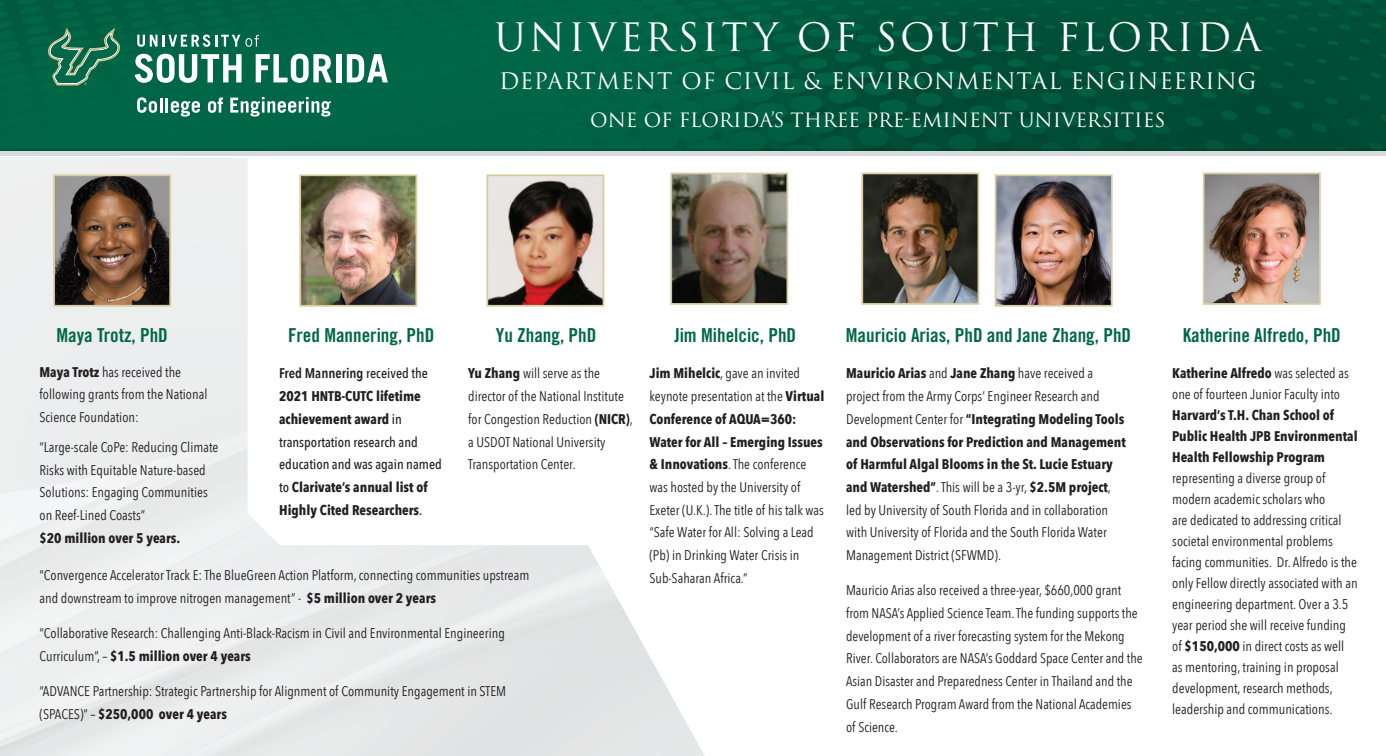
<style>
.page{position:relative;width:1386px;height:756px;background:#fff}
.page>*{position:absolute;margin:0;border:0;box-sizing:border-box;transform-origin:0 0}
.t1{font:38.15px "Trajan Pro 3";letter-spacing:.08em;color:#fff}
.t2{font:22.22px "Trajan Pro 3";letter-spacing:.04em;color:#fff}
.t3{font:19.25px "Trade Gothic LT Std Bd Cn 20";color:#006847}
.t4{font:19.25px "Trajan Pro 3";color:#fff}
.t5{font:14px/22.8px "Avenir Next Condensed";color:#231f20}
.t6{font:700 14px/22.8px "Avenir Next Condensed";color:#231f20}
.s1{font-weight:700}
.s2{font-weight:600}
.s3{font-weight:500}
</style>
<div class="page">
<img style="left:56px;top:177px;width:112px;height:127px">
<div style="left:53px;top:174px;width:118px;height:133px;border:2px solid #d7cb9f"></div>
<img style="left:1206px;top:176px;width:112px;height:126px">
<div style="left:1203px;top:173px;width:118px;height:132px;border:2px solid #d7cb9f"></div>
<img style="left:489px;top:177px;width:112px;height:127px">
<div style="left:486px;top:174px;width:118px;height:133px;border:2px solid #d7cb9f"></div>
<img style="left:302px;top:177px;width:112px;height:127px">
<div style="left:299px;top:174px;width:118px;height:133px;border:2px solid #d7cb9f"></div>
<img style="left:673px;top:176px;width:112px;height:126px">
<div style="left:670px;top:173px;width:118px;height:132px;border:2px solid #d7cb9f"></div>
<img style="left:864px;top:176px;width:112px;height:126px">
<div style="left:861px;top:173px;width:118px;height:132px;border:2px solid #d7cb9f"></div>
<img style="left:998px;top:177px;width:112px;height:127px">
<div style="left:995px;top:174px;width:118px;height:133px;border:2px solid #d7cb9f"></div>
<img style="left:0;top:0;width:1386px;height:149px">
<svg style="left:0;top:149px;width:1386px;height:7px;background:#98b1ac"></svg>
<svg style="left:48px;top:28px;width:72px;height:57px;background:#297a5a"></svg>
<svg style="left:137px;top:35px;width:122px;height:12px"></svg>
<svg style="left:135px;top:54px;width:107px;height:29px"></svg>
<svg style="left:256px;top:54px;width:76px;height:29px"></svg>
<div style="left:336px;top:54px;width:5px;height:28px;background:#fff"></div>
<svg style="left:347px;top:54px;width:41px;height:28px"></svg>
<svg style="left:137px;top:97px;width:63px;height:20px"></svg>
<svg style="left:208px;top:97px;width:15px;height:16px"></svg>
<svg style="left:230px;top:97px;width:101px;height:20px"></svg>
<p class="t1" style="left:495px;top:11px;width:768px">UNIVERSITY OF SOUTH FLORIDA</p>
<p class="t2" style="left:499px;top:66px;width:759px">DEPARTMENT OF CIVIL &amp; ENVIRONMENTAL ENGINEERING</p>
<p class="t4" style="left:590px;top:107px;width:577px">ONE OF FLORIDA’S THREE PRE-EMINENT UNIVERSITIES</p>
<p class="t3" style="left:56px;top:323px;width:113px">Maya Trotz, PhD</p>
<p class="t3" style="left:288px;top:323px;width:148px">Fred Mannering, PhD</p>
<p class="t3" style="left:496px;top:323px;width:102px">Yu Zhang, PhD</p>
<p class="t3" style="left:674px;top:323px;width:123px">Jim Mihelcic, PhD</p>
<p class="t3" style="left:846px;top:323px;width:287px">Mauricio Arias, PhD and Jane Zhang, PhD</p>
<p class="t5" style="left:40px;top:360px;width:169px"><span class="s1">Maya Trotz</span> has received the following grants from the National<br>Science Foundation:</p>
<p class="t5" style="left:40px;top:435px;width:180px">“Large-scale CoPe: Reducing Climate<br>Risks with Equitable Nature-based<br>Solutions: Engaging Communities on Reef-Lined Coasts”<br><span class="s1">$20 million over 5 years.</span></p>
<p class="t6" style="left:279px;top:362px;width:164px"><span class="s2">Fred Mannering</span> <span class="s3">received the<br></span>2021 HNTB-CUTC lifetime achievement award <span class="s3">in transportation research and education and was again named to</span> Clarivate’s annual list of<br>Highly Cited Researchers<span class="s3">.</span></p>
<p class="t5" style="left:468px;top:361px;width:166px"><span class="s1">Yu Zhang</span> will serve as the director of the National Institute for Congestion Reduction <span class="s1">(NICR)</span>, a USDOT National University<br>Transportation Center.</p>
<p class="t5" style="left:40px;top:563px;width:491px">“Convergence Accelerator Track E: The BlueGreen Action Platform, connecting communities upstream and downstream to improve nitrogen management” - <span class="s1">$5 million over 2 years</span></p>
<p class="t5" style="left:40px;top:621px;width:467px">“Collaborative Research: Challenging Anti-Black-Racism in Civil and Environmental Engineering<br>Curriculum”, – <span class="s1">$1.5 million over 4 years</span></p>
<p class="t5" style="left:40px;top:679px;width:468px">“ADVANCE Partnership: Strategic Partnership for Alignment of Community Engagement in STEM (SPACES)” – <span class="s1">$250,000 over 4 years</span></p>
<p class="t5" style="left:649px;top:361px;width:176px"><span class="s1">Jim Mihelcic</span>, gave an invited keynote presentation at the <span class="s1">Virtual<br>Conference of AQUA=360:<br>Water for All – Emerging Issues &amp; Innovations</span>. The conference was hosted by the University of<br>Exeter (U.K.). The title of his talk was “Safe Water for All: Solving a Lead (Pb) in Drinking Water Crisis in<br>Sub-Saharan Africa.”</p>
<p class="t5" style="left:846px;top:361px;width:281px"><span class="s1">Mauricio Arias</span> and <span class="s1">Jane Zhang</span> have received a project from the Army Corps’ Engineer Research and Development Center for <span class="s1">“Integrating Modeling Tools and Observations for Prediction and Management of Harmful Algal Blooms in the St. Lucie Estuary and Watershed”</span>. This will be a 3-yr, <span class="s1">$2.5M project</span>, led by University of South Florida and in collaboration with University of Florida and the South Florida Water Management District (SFWMD).</p>
<p class="t5" style="left:846px;top:578px;width:298px">Mauricio Arias also received a three-year, $660,000 grant from NASA’s Applied Science Team. The funding supports the development of a river forecasting system for the Mekong River. Collaborators are NASA’s Goddard Space Center and the Asian Disaster and Preparedness Center in Thailand and the Gulf Research Program Award from the National Academies of Science.</p>
<p class="t3" style="left:1183px;top:323px;width:160px">Katherine Alfredo, PhD</p>
<p class="t5" style="left:1172px;top:362px;width:187px;line-height:21px"><span class="s1">Katherine Alfredo</span> was selected as one of fourteen Junior Faculty into <span class="s1">Harvard’s T.H. Chan School of Public Health JPB Environmental Health Fellowship Program </span>representing a diverse group of modern academic scholars who<br>are dedicated to addressing critical societal environmental problems facing communities. Dr. Alfredo is the only Fellow directly associated with an engineering department. Over a 3.5 year period she will receive funding of <span class="s1">$150,000</span> in direct costs as well as mentoring, training in proposal development, research methods, leadership and communications.</p>
</div>
